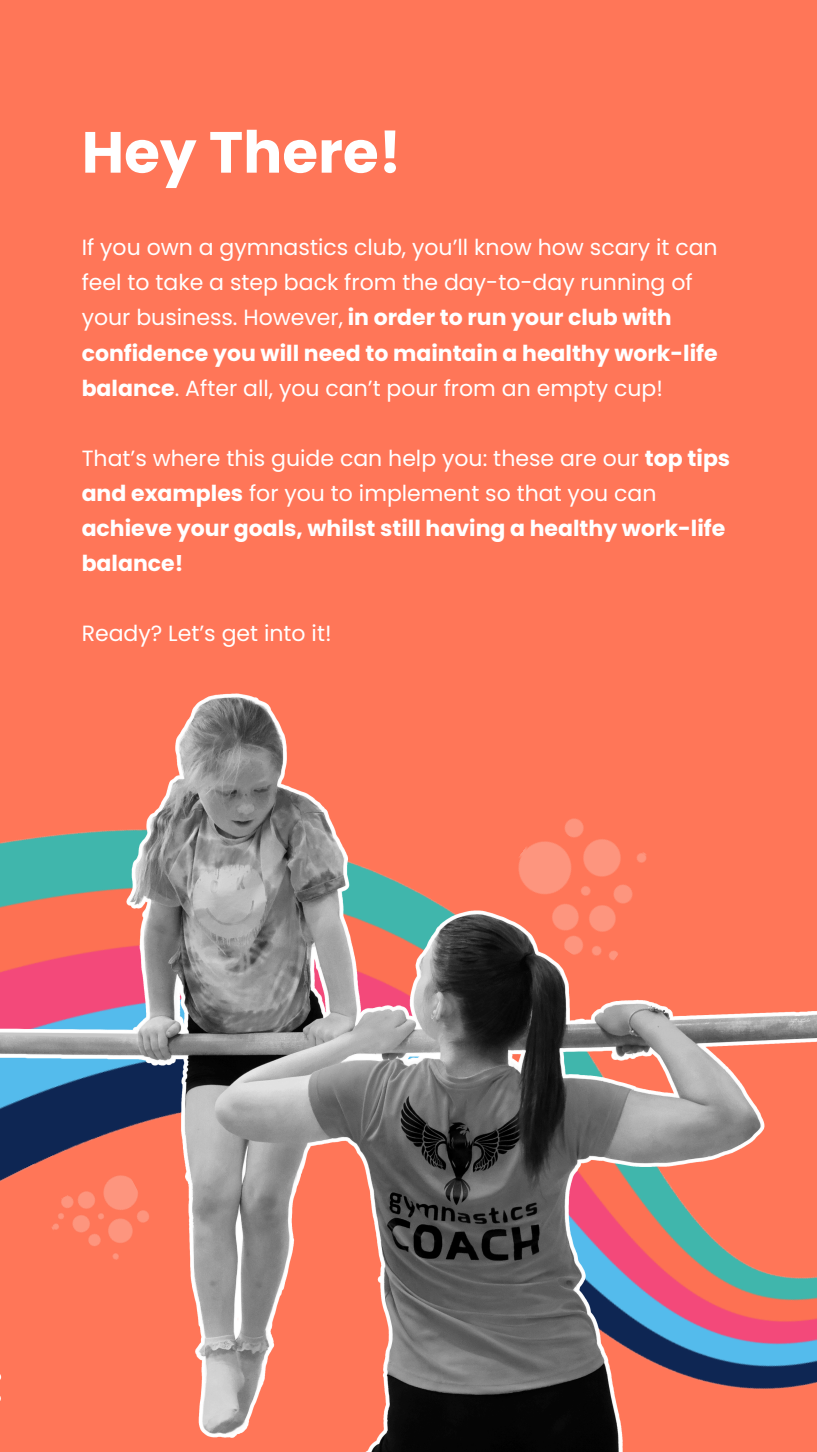
<style>
.page{position:relative;width:817px;height:1452px;background:#fff}
.page>*{position:absolute;margin:0;border:0;box-sizing:border-box;transform-origin:0 0}
.t1{font:700 58px "Poppins";color:#fff}
.t2{font:22px/35.1px "Poppins";color:#fff}
.t3{font:700 22px/35.1px "Poppins";color:#fff}
.s1{font-weight:700}
.s2{font-weight:400}
</style>
<div class="page">
<div style="left:0;top:0;width:816px;height:1451px;background:#ff7658"></div>
<img style="left:0;top:693px;width:816px;height:758px">
<img style="left:490px;top:794px;width:185px;height:182px">
<img style="left:42px;top:1165px;width:119px;height:114px">
<p class="t1" style="left:82px;top:112px;width:321px">Hey There!</p>
<p class="t2" style="left:82px;top:230px;width:637px">If you own a gymnastics club, you’ll know how scary it can feel to take a step back from the day-to-day running of your business. However, <span class="s1">in order to run your club with confidence you will need to maintain a healthy work-life balance</span>. After all, you can’t pour from an empty cup!</p>
<p class="t3" style="left:82px;top:440px;width:649px"><span class="s2">That’s where this guide can help you: these are our</span> top tips and examples <span class="s2">for you to implement so that you can </span>achieve your goals, whilst still having a healthy work-life balance!</p>
<p class="t2" style="left:82px;top:616px;width:251px">Ready? Let’s get into it!</p>
</div>
